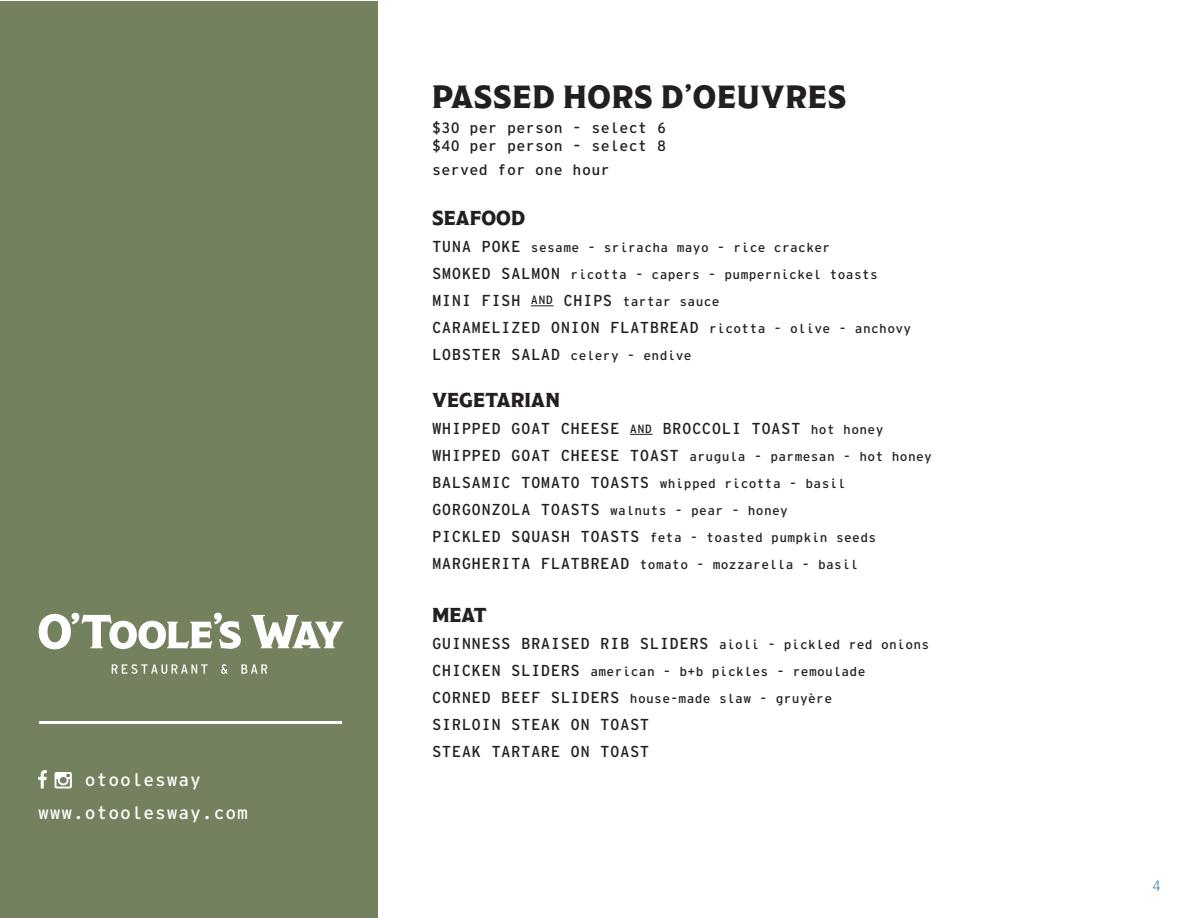
<style>
.page{position:relative;width:1188px;height:918px;background:#fff}
.page>*{position:absolute;margin:0;border:0;box-sizing:border-box;transform-origin:0 0}
.t1{font:31.95px "Modesto Poster";letter-spacing:.025em;color:#241f1f}
.t2{font:20.1px "Modesto Poster";color:#241f1f}
.t3{font:18px/33px "Interstate Mono";letter-spacing:.05em;color:#fff;text-align:center}
.t4{font:15.9px/27px "Interstate Mono";letter-spacing:.025em;color:#241f1f}
.t5{font:15px/18px "Interstate Mono";letter-spacing:.025em;color:#241f1f}
.t6{font:15px "Avenir";color:#5d8fae}
.t7{font:12.9px/27px "Interstate Mono";letter-spacing:.025em;color:#241f1f}
.s1{font-size:15.9px}
.s2{font-size:12px}
.s3{font-size:12.9px}
</style>
<div class="page">
<div style="left:1px;top:1px;width:377px;height:916px;background:#74815e"></div>
<hr style="left:40px;top:721px;width:302px;height:2px;background:#fff">
<svg style="left:112px;top:664px;width:96px;height:10px"></svg>
<svg style="left:221px;top:664px;width:7px;height:10px"></svg>
<svg style="left:241px;top:664px;width:26px;height:10px"></svg>
<svg style="left:39px;top:613px;width:202px;height:36px"></svg>
<svg style="left:251px;top:615px;width:92px;height:33px"></svg>
<svg style="left:531px;top:306px;width:22px;height:1px"></svg>
<svg style="left:630px;top:434px;width:22px;height:1px"></svg>
<svg style="left:55px;top:772px;width:17px;height:16px"></svg>
<svg style="left:38px;top:770px;width:9px;height:18px"></svg>
<h3 class="t3" style="left:38px;top:763px;width:211px">otoolesway www.otoolesway.com</h3>
<h1 class="t1" style="left:432px;top:81px;width:416px">PASSED HORS D’OEUVRES</h1>
<p class="t5" style="left:432px;top:119px;width:235px">$30 per person - select 6 $40 per person - select 8</p>
<p class="t5" style="left:432px;top:161px;width:179px">served for one hour</p>
<h2 class="t2" style="left:432px;top:208px;width:95px">SEAFOOD</h2>
<p class="t7" style="left:432px;top:234px;width:448px"><span class="s1">TUNA POKE</span> sesame - sriracha mayo - rice cracker<br><span class="s1">SMOKED SALMON</span> ricotta - capers - pumpernickel toasts</p>
<p class="t4" style="left:432px;top:287px;width:481px">MINI FISH <span class="s2">AND</span> CHIPS <span class="s3">tartar sauce<br></span>CARAMELIZED ONION FLATBREAD <span class="s3">ricotta - olive - anchovy</span></p>
<p class="t7" style="left:432px;top:342px;width:261px"><span class="s1">LOBSTER SALAD</span> celery - endive</p>
<h2 class="t2" style="left:432px;top:390px;width:130px">VEGETARIAN</h2>
<p class="t4" style="left:432px;top:415px;width:453px">WHIPPED GOAT CHEESE <span class="s2">AND</span> BROCCOLI TOAST <span class="s3">hot honey</span></p>
<p class="t7" style="left:432px;top:443px;width:502px"><span class="s1">WHIPPED GOAT CHEESE TOAST</span> arugula - parmesan - hot honey</p>
<p class="t4" style="left:432px;top:469px;width:415px">BALSAMIC TOMATO TOASTS <span class="s3">whipped ricotta - basil</span></p>
<p class="t7" style="left:432px;top:497px;width:446px"><span class="s1">GORGONZOLA TOASTS</span> walnuts - pear - honey<br><span class="s1">PICKLED SQUASH TOASTS</span> feta - toasted pumpkin seeds<br><span class="s1">MARGHERITA FLATBREAD</span> tomato - mozzarella - basil</p>
<h2 class="t2" style="left:432px;top:605px;width:56px">MEAT</h2>
<p class="t4" style="left:432px;top:630px;width:499px">GUINNESS BRAISED RIB SLIDERS <span class="s3">aioli - pickled red onions</span></p>
<p class="t7" style="left:432px;top:658px;width:435px"><span class="s1">CHICKEN SLIDERS</span> american - b+b pickles - remoulade<br><span class="s1">CORNED BEEF SLIDERS</span> house-made slaw - gruyère</p>
<p class="t4" style="left:432px;top:711px;width:219px">SIRLOIN STEAK ON TOAST<br>STEAK TARTARE ON TOAST</p>
<p class="t6" style="left:1153px;top:877px;width:10px">4</p>
</div>
